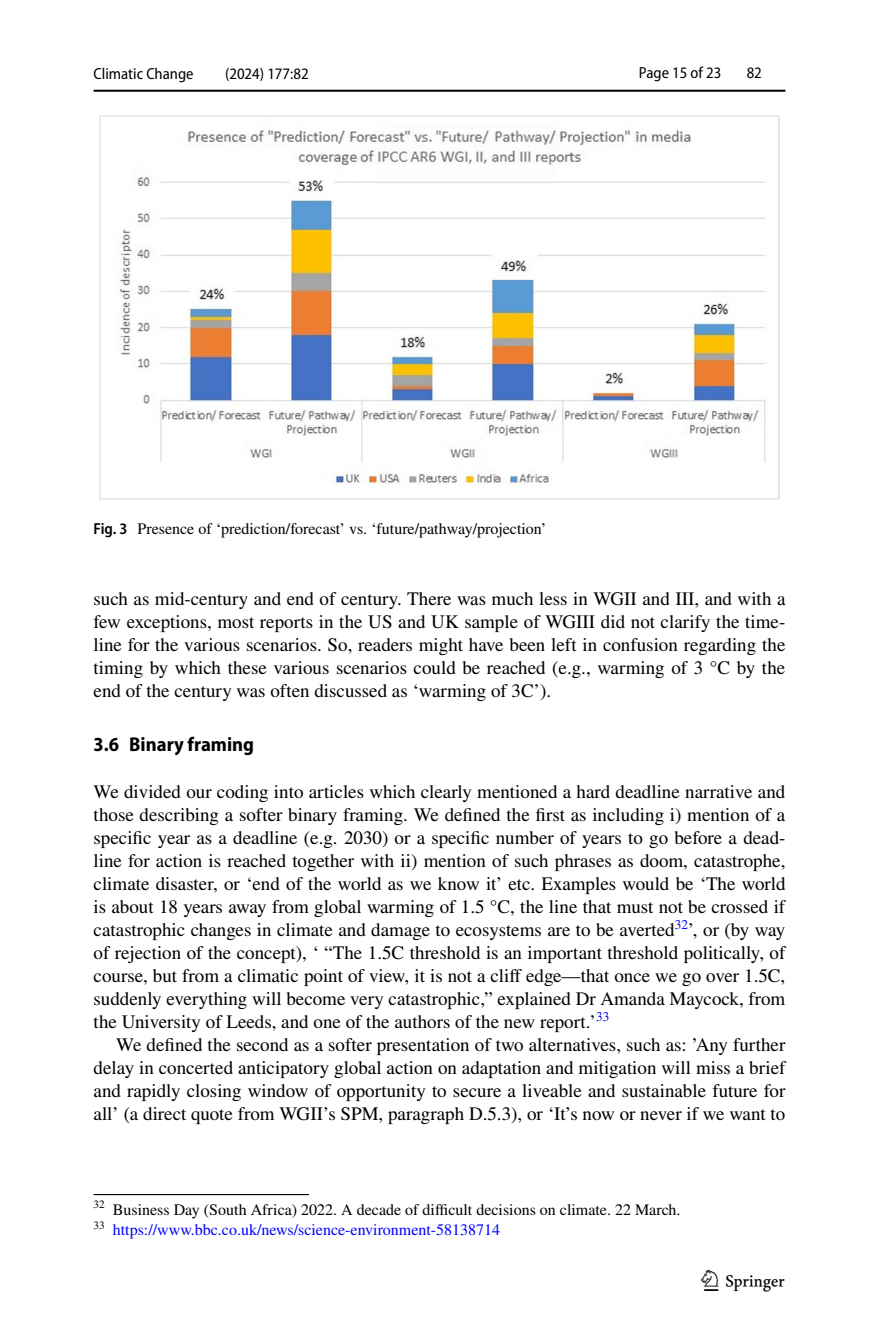
<style>
.page{position:relative;width:879px;height:1333px;background:#fff}
.page>*{position:absolute;margin:0;border:0;box-sizing:border-box;transform-origin:0 0}
.t1{font:30px "Springnew Regular 5";color:#000}
.t2{font:700 semi-condensed 20px "Myriad Pro";color:#000}
.t3{font:19px/23px "STIX";color:#000;text-align:justify}
.t4{font:16px/20.6px "STIX";color:#000}
.t5{font:semi-condensed 16px "Myriad Pro";color:#000}
.s1{font-family:"Myriad Pro";font-weight:600;font-stretch:semi-condensed}
.s2{color:#00f}
</style>
<div class="page">
<hr style="left:94px;top:90px;width:691px;height:2px;background:#000">
<img style="left:99px;top:116px;width:681px;height:383px">
<hr style="left:94px;top:1193px;width:215px;height:2px;background:#000">
<p class="t5" style="left:94px;top:65px;width:102px">Climatic Change</p>
<p class="t5" style="left:225px;top:65px;width:85px">(2024) 177:82</p>
<p class="t5" style="left:639px;top:64px;width:84px">Page 15 of 23</p>
<p class="t5" style="left:747px;top:64px;width:17px">82</p>
<p class="t4" style="left:94px;top:519px;width:454px"><span class="s1">Fig. 3</span> Presence of ‘prediction/forecast’ vs. ‘future/pathway/projection’</p>
<p class="t3" style="left:94px;top:588px;width:693px">such as mid-century and end of century. There was much less in WGII and III, and with a few exceptions, most reports in the US and UK sample of WGIII did not clarify the time&shy;line for the various scenarios. So, readers might have been left in confusion regarding the timing by which these various scenarios could be reached (e.g., warming of 3 °C by the end of the century was often discussed as ‘warming of 3C’).</p>
<p class="t2" style="left:94px;top:733px;width:162px">3.6 Binary framing</p>
<p class="t3" style="left:94px;top:781px;width:693px">We divided our coding into articles which clearly mentioned a hard deadline narrative and those describing a softer binary framing. We defined the first as including i) mention of a specific year as a deadline (e.g. 2030) or a specific number of years to go before a dead&shy;line for action is reached together with ii) mention of such phrases as doom, catastrophe, climate disaster, or ‘end of the world as we know it’ etc. Examples would be ‘The world is about 18 years away from global warming of 1.5 °C, the line that must not be crossed if catastrophic changes in climate and damage to ecosystems are to be averted<sup>32</sup>’, or (by way of rejection of the concept), ‘ “The 1.5C threshold is an important threshold politically, of course, but from a climatic point of view, it is not a cliff edge—that once we go over 1.5C, suddenly everything will become very catastrophic,” explained Dr Amanda Maycock, from the University of Leeds, and one of the authors of the new report.’<sup>33</sup></p>
<p class="t3" style="left:94px;top:1034px;width:693px;text-indent:23px">We defined the second as a softer presentation of two alternatives, such as: ’Any further delay in concerted anticipatory global action on adaptation and mitigation will miss a brief and rapidly closing window of opportunity to secure a liveable and sustainable future for all’ (a direct quote from WGII’s SPM, paragraph D.5.3), or ‘It’s now or never if we want to</p>
<p class="t4" style="left:94px;top:1199px;width:588px"><sup>32</sup> Business Day (South Africa) 2022. A decade of difficult decisions on climate. 22 March.<br><sup>33</sup> <span class="s2">https://www.bbc.co.uk/news/science-environment-58138714</span></p>
<h1 class="t1" style="left:704px;top:1269px;width:83px">1 3</h1>
</div>
